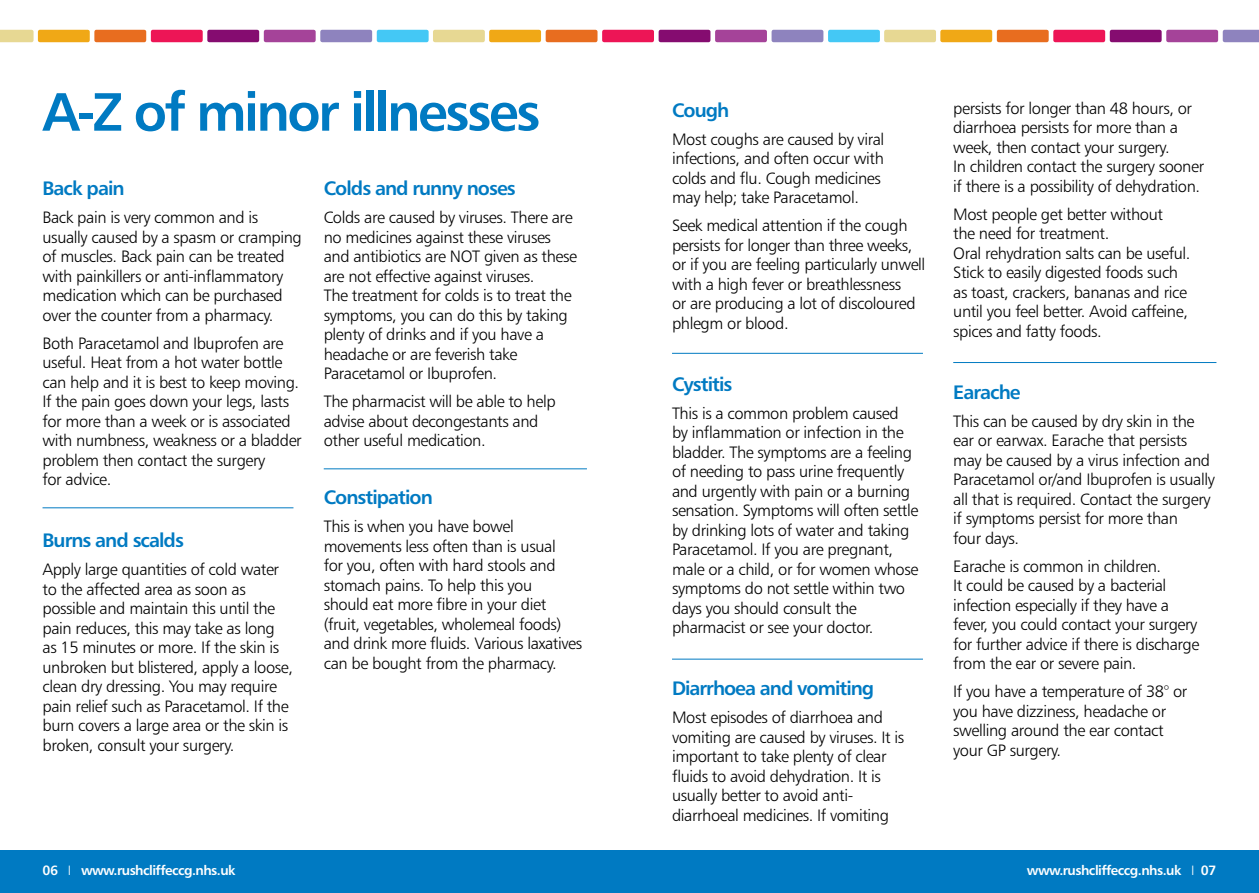
<style>
.page{position:relative;width:1259px;height:893px;background:#fff}
.page>*{position:absolute;margin:0;border:0;box-sizing:border-box;transform-origin:0 0}
.t1{font:54px "Humanist 777 BT Bold B";letter-spacing:-.05em;color:#007ac2}
.t2{font:19.5px "Humanist 777 BT Bold B";letter-spacing:-.05em;color:#007ac2}
.t3{font:16.5px/19.5px "Humanist 777 BT Light B";letter-spacing:-.025em;color:#000}
.t4{font:13.5px "Humanist 777 BT Bold B";letter-spacing:-.04em;color:#fff}
.s1{font-family:"Humanist 777 BT Light B"}
</style>
<div class="page">
<div style="left:0;top:850px;width:1259px;height:43px;background:#007ac2"></div>
<hr style="left:43px;top:507px;width:250px;height:1px;background:#007ac2">
<hr style="left:324px;top:468px;width:263px;height:1px;background:#007ac2">
<hr style="left:672px;top:353px;width:251px;height:1px;background:#007ac2">
<hr style="left:672px;top:659px;width:251px;height:1px;background:#007ac2">
<hr style="left:953px;top:362px;width:263px;height:1px;background:#007ac2">
<div style="left:940px;top:30px;width:52px;height:12px;background:#f0a816;border-radius:2px"></div>
<div style="left:884px;top:30px;width:52px;height:12px;background:#e7d893;border-radius:2px"></div>
<div style="left:997px;top:30px;width:51px;height:12px;background:#e86d1f;border-radius:2px"></div>
<div style="left:1053px;top:30px;width:52px;height:12px;background:#ed1556;border-radius:2px"></div>
<svg style="left:1222px;top:30px;width:37px;height:12px"></svg>
<div style="left:1166px;top:30px;width:52px;height:12px;background:#a54399;border-radius:2px"></div>
<div style="left:1109px;top:30px;width:52px;height:12px;background:#850c70;border-radius:2px"></div>
<div style="left:489px;top:30px;width:52px;height:12px;background:#f0a816;border-radius:2px"></div>
<div style="left:433px;top:30px;width:52px;height:12px;background:#e7d893;border-radius:2px"></div>
<div style="left:828px;top:30px;width:52px;height:12px;background:#44c8f5;border-radius:2px"></div>
<div style="left:545px;top:30px;width:52px;height:12px;background:#e86d1f;border-radius:2px"></div>
<div style="left:602px;top:30px;width:52px;height:12px;background:#ed1556;border-radius:2px"></div>
<div style="left:771px;top:30px;width:52px;height:12px;background:#8e83be;border-radius:2px"></div>
<div style="left:715px;top:30px;width:52px;height:12px;background:#a54399;border-radius:2px"></div>
<div style="left:658px;top:30px;width:52px;height:12px;background:#850c70;border-radius:2px"></div>
<div style="left:38px;top:30px;width:52px;height:12px;background:#f0a816;border-radius:2px"></div>
<svg style="left:0;top:30px;width:34px;height:12px"></svg>
<div style="left:377px;top:30px;width:51px;height:12px;background:#44c8f5;border-radius:2px"></div>
<div style="left:94px;top:30px;width:52px;height:12px;background:#e86d1f;border-radius:2px"></div>
<div style="left:151px;top:30px;width:52px;height:12px;background:#ed1556;border-radius:2px"></div>
<div style="left:320px;top:30px;width:52px;height:12px;background:#8e83be;border-radius:2px"></div>
<div style="left:264px;top:30px;width:52px;height:12px;background:#a54399;border-radius:2px"></div>
<div style="left:207px;top:30px;width:52px;height:12px;background:#850c70;border-radius:2px"></div>
<h1 class="t1" style="left:43px;top:78px;width:499px">A-Z of minor illnesses</h1>
<p class="t2" style="left:43px;top:176px;width:84px">Back pain</p>
<p class="t3" style="left:43px;top:208px;width:261px">Back pain is very common and is usually caused by a spasm or cramping of muscles. Back pain can be treated with painkillers or anti-inflammatory medication which can be purchased over the counter from a pharmacy.</p>
<p class="t3" style="left:43px;top:333px;width:261px">Both Paracetamol and Ibuprofen are useful. Heat from a hot water bottle can help and it is best to keep moving.<br>If the pain goes down your legs, lasts for more than a week or is associated with numbness, weakness or a bladder problem then contact the surgery<br>for advice.</p>
<p class="t2" style="left:43px;top:528px;width:143px">Burns and scalds</p>
<p class="t3" style="left:43px;top:560px;width:252px">Apply large quantities of cold water to the affected area as soon as possible and maintain this until the pain reduces, this may take as long as 15 minutes or more. If the skin is unbroken but blistered, apply a loose, clean dry dressing. You may require pain relief such as Paracetamol. If the burn covers a large area or the skin is broken, consult your surgery.</p>
<p class="t2" style="left:324px;top:176px;width:193px">Colds and runny noses</p>
<p class="t3" style="left:324px;top:208px;width:255px">Colds are caused by viruses. There are no medicines against these viruses and antibiotics are NOT given as these are not effective against viruses.<br>The treatment for colds is to treat the symptoms, you can do this by taking plenty of drinks and if you have a headache or are feverish take Paracetamol or Ibuprofen.</p>
<p class="t3" style="left:324px;top:392px;width:233px">The pharmacist will be able to help advise about decongestants and other useful medication.</p>
<p class="t2" style="left:324px;top:485px;width:111px">Constipation</p>
<p class="t3" style="left:324px;top:516px;width:260px">This is when you have bowel movements less often than is usual<br>for you, often with hard stools and stomach pains. To help this you<br>should eat more fibre in your diet (fruit, vegetables, wholemeal foods) and drink more fluids. Various laxatives can be bought from the pharmacy.</p>
<p class="t2" style="left:672px;top:98px;width:59px">Cough</p>
<p class="t3" style="left:672px;top:129px;width:214px">Most coughs are caused by viral infections, and often occur with colds and flu. Cough medicines may help; take Paracetamol.</p>
<p class="t3" style="left:672px;top:215px;width:255px">Seek medical attention if the cough persists for longer than three weeks, or if you are feeling particularly unwell with a high fever or breathlessness<br>or are producing a lot of discoloured phlegm or blood.</p>
<p class="t2" style="left:672px;top:372px;width:62px">Cystitis</p>
<p class="t3" style="left:672px;top:403px;width:248px">This is a common problem caused by inflammation or infection in the bladder. The symptoms are a feeling of needing to pass urine frequently and urgently with pain or a burning sensation. Symptoms will often settle by drinking lots of water and taking Paracetamol. If you are pregnant, male or a child, or for women whose symptoms do not settle within two days you should consult the pharmacist or see your doctor.</p>
<p class="t2" style="left:672px;top:676px;width:204px">Diarrhoea and vomiting</p>
<p class="t3" style="left:672px;top:708px;width:234px">Most episodes of diarrhoea and vomiting are caused by viruses. It is important to take plenty of clear fluids to avoid dehydration. It is usually better to avoid anti&shy;diarrhoeal medicines. If vomiting</p>
<p class="t3" style="left:953px;top:98px;width:252px">persists for longer than 48 hours, or diarrhoea persists for more than a week, then contact your surgery.<br>In children contact the surgery sooner if there is a possibility of dehydration.</p>
<p class="t3" style="left:953px;top:204px;width:239px">Most people get better without<br>the need for treatment.<br>Oral rehydration salts can be useful.<br>Stick to easily digested foods such as toast, crackers, bananas and rice until you feel better. Avoid caffeine, spices and fatty foods.</p>
<p class="t2" style="left:953px;top:380px;width:69px">Earache</p>
<p class="t3" style="left:953px;top:411px;width:263px">This can be caused by dry skin in the ear or earwax. Earache that persists may be caused by a virus infection and Paracetamol or/and Ibuprofen is usually all that is required. Contact the surgery if symptoms persist for more than<br>four days.</p>
<p class="t3" style="left:953px;top:556px;width:248px">Earache is common in children.<br>It could be caused by a bacterial infection especially if they have a fever, you could contact your surgery for further advice if there is discharge from the ear or severe pain.</p>
<p class="t3" style="left:953px;top:681px;width:235px">If you have a temperature of 38° or you have dizziness, headache or swelling around the ear contact your GP surgery.</p>
<p class="t4" style="left:43px;top:862px;width:194px">06 <span class="s1">I</span> www.rushcliffeccg.nhs.uk</p>
<p class="t4" style="left:1027px;top:862px;width:191px">www.rushcliffeccg.nhs.uk <span class="s1">I</span> 07</p>
</div>
